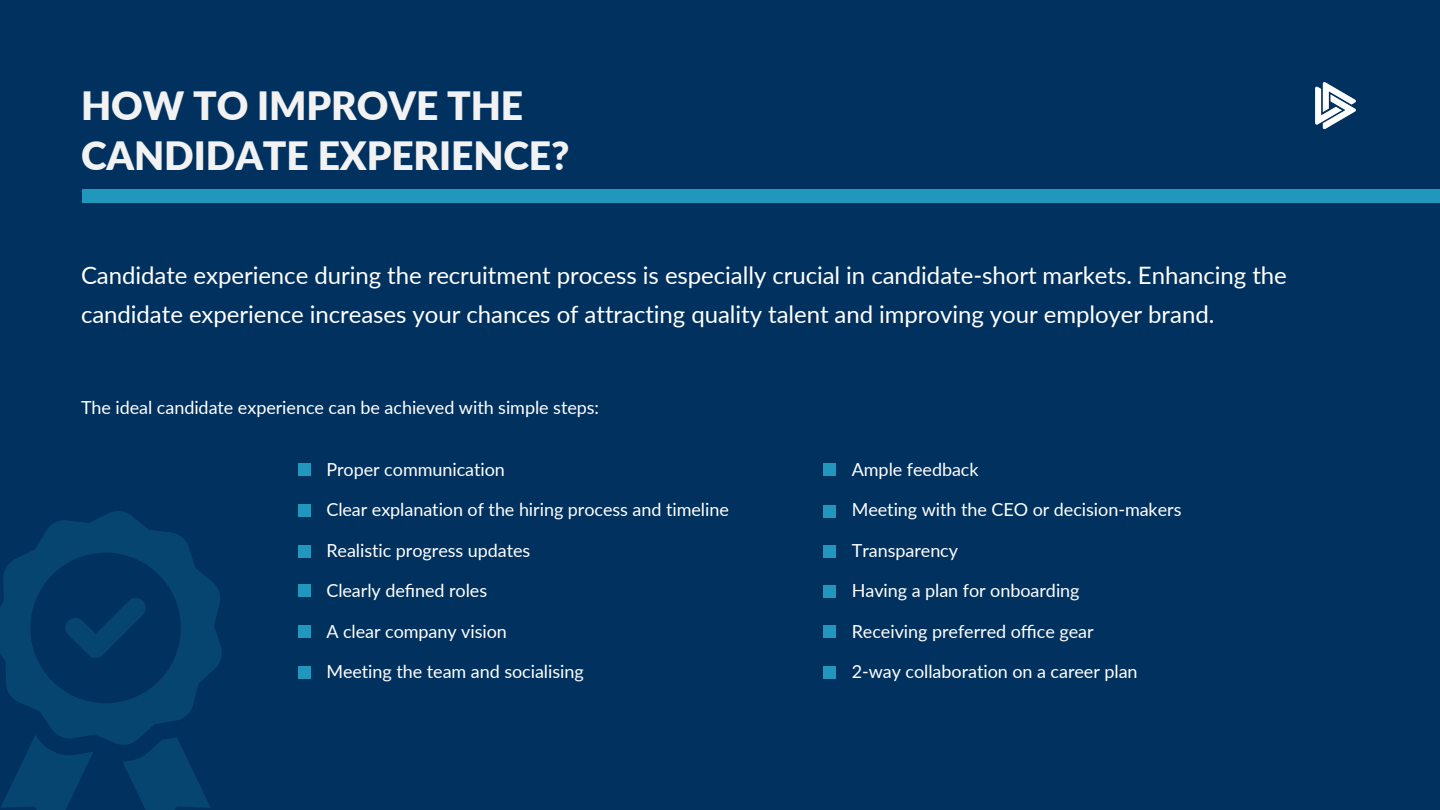
<style>
.page{position:relative;width:1440px;height:810px;background:#01315e}
.page>*{position:absolute;margin:0;border:0;box-sizing:border-box;transform-origin:0 0}
.t1{font:900 39px/50.7px "Lato";letter-spacing:-.005em;color:#f2f2f2}
.t2{font:24px/38.2px "Lato";letter-spacing:-.005em;color:#fff}
.t3{font:18px "Lato";letter-spacing:-.005em;color:#fff}
</style>
<div class="page">
<div style="left:82px;top:189px;width:1358px;height:14px;background:#2197bd"></div>
<img style="left:1315px;top:82px;width:41px;height:48px">
<svg style="left:1px;top:746px;width:92px;height:64px"></svg>
<svg style="left:123px;top:746px;width:87px;height:64px"></svg>
<svg style="left:0;top:511px;width:222px;height:235px"></svg>
<div style="left:823px;top:463px;width:13px;height:13px;background:#2197bd"></div>
<div style="left:823px;top:505px;width:13px;height:13px;background:#2197bd"></div>
<div style="left:823px;top:545px;width:13px;height:12px;background:#2197bd"></div>
<div style="left:823px;top:585px;width:13px;height:13px;background:#2197bd"></div>
<div style="left:823px;top:625px;width:13px;height:13px;background:#2197bd"></div>
<div style="left:823px;top:667px;width:13px;height:12px;background:#2197bd"></div>
<div style="left:298px;top:463px;width:13px;height:13px;background:#2197bd"></div>
<div style="left:298px;top:504px;width:13px;height:13px;background:#2197bd"></div>
<div style="left:298px;top:545px;width:13px;height:12px;background:#2197bd"></div>
<div style="left:298px;top:584px;width:13px;height:12px;background:#2197bd"></div>
<div style="left:298px;top:625px;width:13px;height:13px;background:#2197bd"></div>
<div style="left:298px;top:666px;width:13px;height:13px;background:#2197bd"></div>
<p class="t1" style="left:81px;top:79px;width:490px">HOW TO IMPROVE THE<br>CANDIDATE EXPERIENCE?</p>
<p class="t2" style="left:81px;top:256px;width:1207px">Candidate experience during the recruitment process is especially crucial in candidate-short markets. Enhancing the candidate experience increases your chances of attracting quality talent and improving your employer brand.</p>
<p class="t3" style="left:81px;top:397px;width:520px">The ideal candidate experience can be achieved with simple steps:</p>
<p class="t3" style="left:326px;top:458px;width:180px">Proper communication</p>
<p class="t3" style="left:326px;top:499px;width:404px">Clear explanation of the hiring process and timeline</p>
<p class="t3" style="left:326px;top:539px;width:206px">Realistic progress updates</p>
<p class="t3" style="left:326px;top:580px;width:162px">Clearly defined roles</p>
<p class="t3" style="left:326px;top:620px;width:182px">A clear company vision</p>
<p class="t3" style="left:326px;top:661px;width:259px">Meeting the team and socialising</p>
<p class="t3" style="left:852px;top:458px;width:128px">Ample feedback</p>
<p class="t3" style="left:852px;top:499px;width:331px">Meeting with the CEO or decision-makers</p>
<p class="t3" style="left:852px;top:539px;width:108px">Transparency</p>
<p class="t3" style="left:852px;top:580px;width:229px">Having a plan for onboarding</p>
<p class="t3" style="left:852px;top:620px;width:243px">Receiving preferred office gear</p>
<p class="t3" style="left:852px;top:661px;width:287px">2-way collaboration on a career plan</p>
</div>
